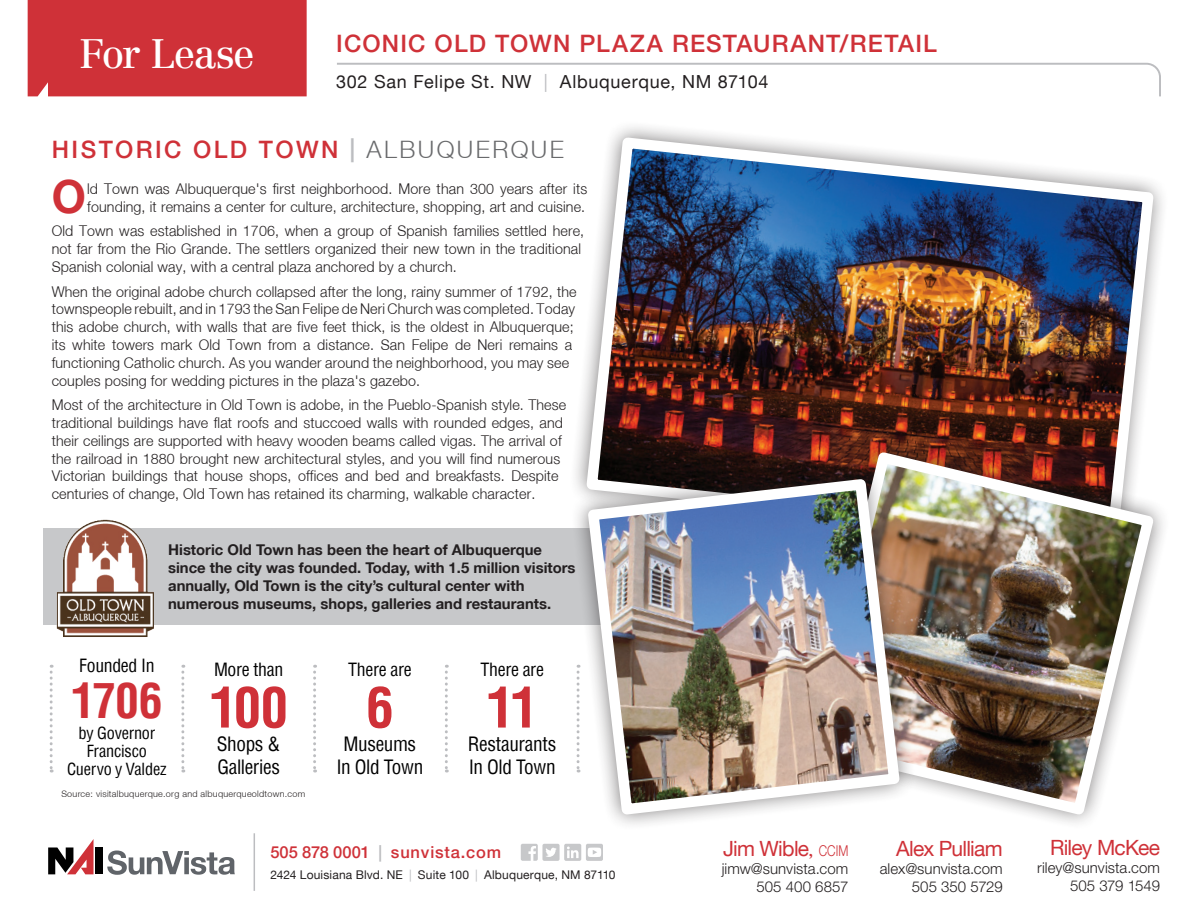
<style>
.page{position:relative;width:1188px;height:918px;background:#fff}
.page>*{position:absolute;margin:0;border:0;box-sizing:border-box;transform-origin:0 0}
.t1{font:700 condensed 54.9px "Helvetica";color:#cf3138}
.t2{font:700 condensed 47.55px "Helvetica";color:#cf3138}
.t3{font:700 45.75px "Helvetica Neue LT";color:#cf3138;scale:.96 1}
.t4{font:40.5px "Centennial LT Std";letter-spacing:-.04em;color:#fff}
.t5{font:500 24px "Helvetica Neue LT";letter-spacing:.055em;color:#cf3138}
.t6{font:500 24px "Helvetica Neue LT";letter-spacing:.1em;color:#cf3138}
.t7{font:21px "Helvetica Neue LT";letter-spacing:-.035em;color:#cf3138}
.t8{font:condensed 19.35px/23.1px "Helvetica";letter-spacing:-.02em;color:#000}
.t9{font:18px "Helvetica Neue LT";letter-spacing:.04em;color:#231f20}
.t10{font:condensed 17.85px "Helvetica";letter-spacing:-.015em;color:#000}
.t11{font:500 16.5px "Helvetica Neue LT";letter-spacing:.05em;color:#cf3138}
.t12{font:condensed 16.35px/17.9px "Helvetica";letter-spacing:-.015em;color:#000;text-align:center}
.t13{font:300 15px/18px "Helvetica Neue LT Std";letter-spacing:.005em;color:#231f20;text-align:right}
.t14{font:300 14.85px/17.9px "Helvetica Neue LT";letter-spacing:.01em;color:#231f20;scale:.96 1}
.t15{font:700 14.85px/17.9px "Helvetica Neue LT";color:#231f20}
.t16{font:12px "Helvetica Neue LT";letter-spacing:.015em;color:#231f20}
.t17{font:300 9px "Helvetica Neue LT";letter-spacing:.03em;color:#231f20}
.s1{color:#bcbdc0}
.s2{font-weight:300;color:#696a6c}
.s3{font-family:"Centennial LT Std";font-weight:300}
.s4{font-family:"Helvetica Neue LT Std";font-weight:300;font-size:15px}
</style>
<div class="page">
<div style="left:44px;top:529px;width:614px;height:96px;background:#c7c8ca"></div>
<img style="left:580px;top:131px;width:580px;height:327px">
<svg style="left:786px;top:429px;width:377px;height:394px"></svg>
<img style="left:802px;top:445px;width:359px;height:377px">
<img style="left:567px;top:458px;width:354px;height:367px">
<img style="left:582px;top:473px;width:324px;height:348px">
<img style="left:51px;top:519px;width:108px;height:118px">
<svg style="left:181px;top:665px;width:3px;height:107px"></svg>
<svg style="left:313px;top:665px;width:3px;height:107px"></svg>
<svg style="left:445px;top:665px;width:3px;height:107px"></svg>
<svg style="left:50px;top:665px;width:3px;height:107px"></svg>
<svg style="left:577px;top:665px;width:3px;height:107px"></svg>
<div style="left:96px;top:848px;width:7px;height:26px;background:#000"></div>
<svg style="left:48px;top:839px;width:46px;height:35px"></svg>
<svg style="left:107px;top:851px;width:128px;height:24px"></svg>
<div style="left:521px;top:844px;width:17px;height:17px;background:#c7c8ca;border-radius:2px"></div>
<svg style="left:528px;top:846px;width:8px;height:15px"></svg>
<div style="left:564px;top:844px;width:17px;height:17px;background:#c7c8ca;border-radius:2px"></div>
<svg style="left:567px;top:847px;width:12px;height:11px"></svg>
<div style="left:542px;top:844px;width:18px;height:17px;background:#c7c8ca;border-radius:2px"></div>
<svg style="left:546px;top:848px;width:10px;height:9px"></svg>
<div style="left:586px;top:844px;width:17px;height:17px;background:#c7c8ca;border-radius:2px"></div>
<svg style="left:588px;top:848px;width:13px;height:9px"></svg>
<hr style="left:254px;top:833px;width:1px;height:58px;background:#bcbdc0">
<div style="left:28px;top:0;width:279px;height:96px;background:#cf3138"></div>
<svg style="left:337px;top:62px;width:824px;height:35px"></svg>
<h3 class="t4" style="left:79px;top:30px;width:177px">For Lease</h3>
<h3 class="t5" style="left:336px;top:29px;width:602px">ICONIC OLD TOWN PLAZA RESTAURANT/RETAIL</h3>
<p class="t9" style="left:336px;top:71px;width:434px">302 San Felipe St. NW <span class="s1">|</span> Albuquerque, NM 87104</p>
<h3 class="t6" style="left:52px;top:135px;width:514px">HISTORIC OLD TOWN <span class="s1">|</span> <span class="s2">ALBUQUERQUE</span></h3>
<h3 class="t3" style="left:52px;top:169px;width:37px">O</h3>
<p class="t14" style="left:87px;top:180px;width:522px">ld Town was Albuquerque's first neighborhood. More than 300 years after its founding, it remains a center for culture, architecture, shopping, art and cuisine.</p>
<p class="t14" style="left:52px;top:222px;width:556px">Old Town was established in 1706, when a group of Spanish families settled here, not far from the Rio Grande. The settlers organized their new town in the traditional<br>Spanish colonial way, with a central plaza anchored by a church.</p>
<p class="t14" style="left:52px;top:282px;width:548px">When the original adobe church collapsed after the long, rainy summer of 1792, the townspeople rebuilt, and in 1793 the San Felipe de Neri Church was completed. Today this adobe church, with walls that are five feet thick, is the oldest in Albuquerque; its white towers mark Old Town from a distance. San Felipe de Neri remains a functioning Catholic church. As you wander around the neighborhood, you may see couples posing for wedding pictures in the plaza's gazebo.</p>
<p class="t14" style="left:52px;top:396px;width:537px">Most of the architecture in Old Town is adobe, in the Pueblo-Spanish style. These traditional buildings have flat roofs and stuccoed walls with rounded edges, and their ceilings are supported with heavy wooden beams called vigas. The arrival of the railroad in 1880 brought new architectural styles, and you will find numerous Victorian buildings that house shops, offices and bed and breakfasts. Despite centuries of change, Old Town has retained its charming, walkable character.</p>
<p class="t15" style="left:168px;top:541px;width:409px">Historic Old Town has been the heart of Albuquerque since the city was founded. Today, with 1.5 million visitors annually, Old Town is the city’s cultural center with numerous museums, shops, galleries and restaurants.</p>
<p class="t10" style="left:79px;top:654px;width:77px">Founded In</p>
<h2 class="t2" style="left:71px;top:670px;width:93px">1706</h2>
<p class="t12" style="left:67px;top:724px;width:101px">by Governor<br>Francisco<br>Cuervo y Valdez</p>
<p class="t17" style="left:61px;top:788px;width:245px">Source: visitalbuquerque.org and albuquerqueoldtown.com</p>
<p class="t10" style="left:214px;top:657px;width:71px">More than</p>
<h1 class="t1" style="left:209px;top:671px;width:80px">100</h1>
<h3 class="t8" style="left:217px;top:732px;width:65px">Shops &amp;<br>Galleries</h3>
<p class="t10" style="left:348px;top:657px;width:65px">There are</p>
<h1 class="t1" style="left:366px;top:671px;width:29px">6</h1>
<h3 class="t8" style="left:336px;top:732px;width:88px;text-align:center">Museums<br>In Old Town</h3>
<p class="t10" style="left:480px;top:657px;width:65px">There are</p>
<h1 class="t1" style="left:486px;top:671px;width:53px">11</h1>
<h3 class="t8" style="left:468px;top:732px;width:90px">Restaurants<br>In Old Town</h3>
<p class="t11" style="left:270px;top:843px;width:232px">505 878 0001 <span class="s1">|</span> sunvista.com</p>
<p class="t16" style="left:270px;top:868px;width:347px">2424 Louisiana Blvd. NE <span class="s1">|</span> Suite 100 <span class="s1">|</span> Albuquerque, NM 87110</p>
<h3 class="t7" style="left:723px;top:836px;width:127px">Jim Wible<span class="s3">,</span> <span class="s4">CCIM</span></h3>
<p class="t13" style="left:722px;top:859px;width:128px">jimw@sunvista.com<br>505 400 6857</p>
<h3 class="t7" style="left:896px;top:836px;width:108px">Alex Pulliam</h3>
<p class="t13" style="left:880px;top:859px;width:125px">alex@sunvista.com<br>505 350 5729</p>
<h3 class="t7" style="left:1050px;top:835px;width:112px">Riley McKee</h3>
<p class="t13" style="left:1037px;top:858px;width:124px">riley@sunvista.com<br>505 379 1549</p>
</div>
